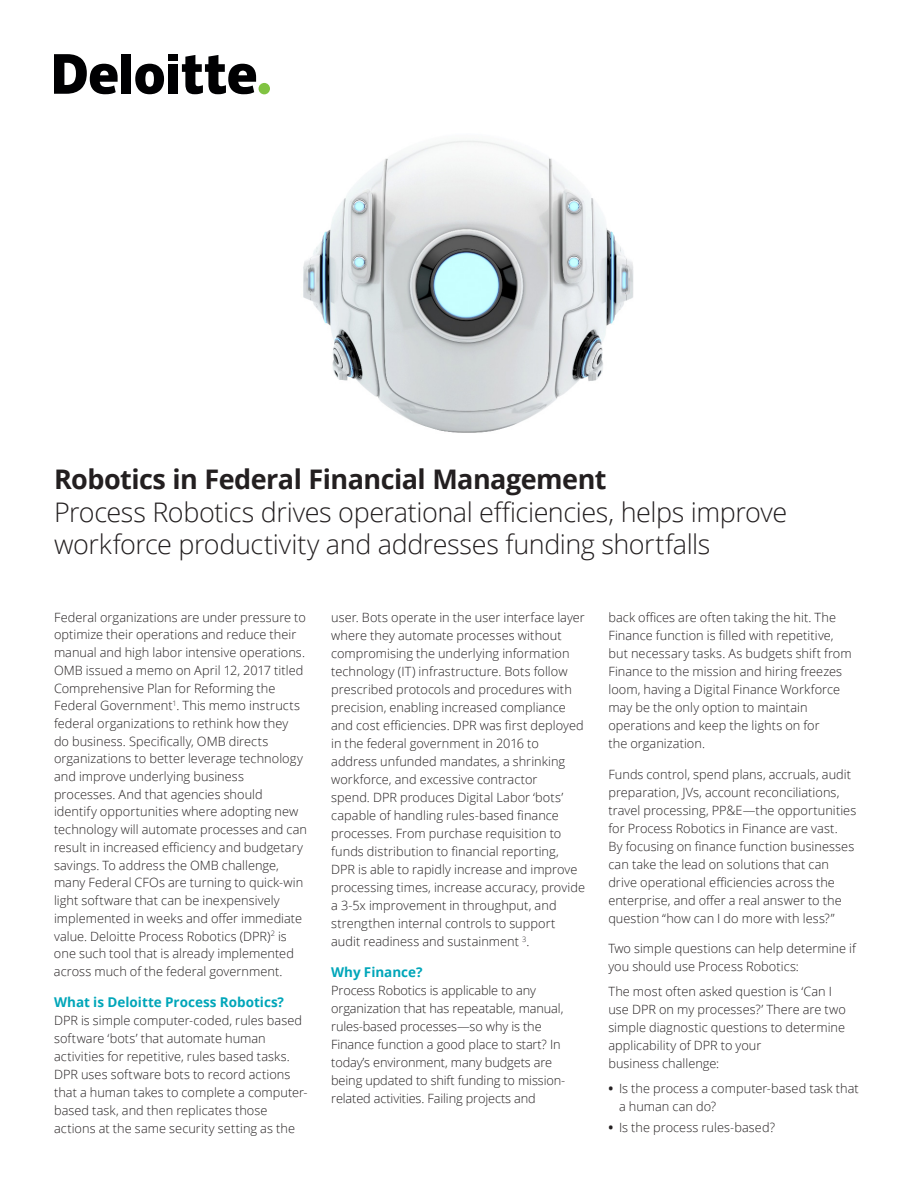
<style>
.page{position:relative;width:918px;height:1188px;background:#fff}
.page>*{position:absolute;margin:0;border:0;box-sizing:border-box;transform-origin:0 0}
.Cover_subheading_lig{font:300 27px/32.4px "Open Sans";letter-spacing:-.015em;color:#231f20}
.Subhead_A__8_5_12pt{font:700 13.5px "Open Sans";color:#00a6b9}
.Body_copy__8_5_12pt{font:700 13.5px "Open Sans";letter-spacing:-.005em;color:#00a6b9}
.Body_copy__8_5_12pt-2{font:300 12.75px/18px "Open Sans";letter-spacing:.005em;color:#231f20}
.s1{font-weight:700}
</style>
<div class="page">
<div style="left:259px;top:83px;width:11px;height:11px;background:#81c342;border-radius:50%"></div>
<div style="left:121px;top:54px;width:10px;height:40px;background:#000002"></div>
<svg style="left:135px;top:64px;width:29px;height:30px"></svg>
<div style="left:168px;top:64px;width:10px;height:30px;background:#000002"></div>
<div style="left:168px;top:54px;width:10px;height:7px;background:#000002"></div>
<svg style="left:182px;top:55px;width:74px;height:39px"></svg>
<svg style="left:54px;top:54px;width:64px;height:40px"></svg>
<img style="left:303px;top:140px;width:331px;height:293px">
<p class="Cover_subheading_lig" style="left:54px;top:463px;width:735px"><span class="s1">Robotics in Federal Financial Management<br></span>Process Robotics drives operational efficiencies, helps improve workforce productivity and addresses funding shortfalls</p>
<p class="Body_copy__8_5_12pt-2" style="left:54px;top:608px;width:255px">Federal organizations are under pressure to optimize their operations and reduce their manual and high labor intensive operations.<br>OMB issued a memo on April 12, 2017 titled Comprehensive Plan for Reforming the Federal Government<sup>1</sup>. This memo instructs federal organizations to rethink how they<br>do business. Specifically, OMB directs organizations to better leverage technology and improve underlying business processes. And that agencies should identify opportunities where adopting new technology will automate processes and can result in increased efficiency and budgetary savings. To address the OMB challenge, many Federal CFOs are turning to quick-win light software that can be inexpensively implemented in weeks and offer immediate value. Deloitte Process Robotics (DPR)<sup>2</sup> is one such tool that is already implemented across much of the federal government.</p>
<p class="Subhead_A__8_5_12pt" style="left:54px;top:993px;width:232px">What is Deloitte Process Robotics?</p>
<p class="Body_copy__8_5_12pt-2" style="left:54px;top:1011px;width:255px">DPR is simple computer-coded, rules based software ‘bots’ that automate human activities for repetitive, rules based tasks.<br>DPR uses software bots to record actions that a human takes to complete a computer&shy;based task, and then replicates those actions at the same security setting as the</p>
<p class="Body_copy__8_5_12pt-2" style="left:331px;top:608px;width:255px">user. Bots operate in the user interface layer where they automate processes without compromising the underlying information technology (IT) infrastructure. Bots follow prescribed protocols and procedures with precision, enabling increased compliance and cost efficiencies. DPR was first deployed in the federal government in 2016 to address unfunded mandates, a shrinking workforce, and excessive contractor<br>spend. DPR produces Digital Labor ‘bots’ capable of handling rules-based finance processes. From purchase requisition to funds distribution to financial reporting, DPR is able to rapidly increase and improve processing times, increase accuracy, provide a 3-5x improvement in throughput, and strengthen internal controls to support audit readiness and sustainment <sup>3</sup>.</p>
<p class="Body_copy__8_5_12pt" style="left:331px;top:962px;width:93px">Why Finance?</p>
<p class="Body_copy__8_5_12pt-2" style="left:331px;top:981px;width:236px">Process Robotics is applicable to any organization that has repeatable, manual, rules-based processes—so why is the Finance function a good place to start? In today’s environment, many budgets are being updated to shift funding to mission&shy;related activities. Failing projects and</p>
<p class="Body_copy__8_5_12pt-2" style="left:608px;top:608px;width:245px">back offices are often taking the hit. The Finance function is filled with repetitive, but necessary tasks. As budgets shift from Finance to the mission and hiring freezes loom, having a Digital Finance Workforce may be the only option to maintain operations and keep the lights on for<br>the organization.</p>
<p class="Body_copy__8_5_12pt-2" style="left:608px;top:765px;width:249px">Funds control, spend plans, accruals, audit preparation, JVs, account reconciliations, travel processing, PP&amp;E—the opportunities for Process Robotics in Finance are vast.<br>By focusing on finance function businesses can take the lead on solutions that can drive operational efficiencies across the enterprise, and offer a real answer to the question “how can I do more with less?”</p>
<p class="Body_copy__8_5_12pt-2" style="left:608px;top:939px;width:249px">Two simple questions can help determine if you should use Process Robotics:</p>
<p class="Body_copy__8_5_12pt-2" style="left:608px;top:982px;width:239px">The most often asked question is ‘Can I use DPR on my processes?’ There are two simple diagnostic questions to determine applicability of DPR to your<br>business challenge:</p>
<p class="Body_copy__8_5_12pt-2" style="left:619px;top:1079px;width:241px;text-indent:-11px"><span class="s1">•</span> Is the process a computer-based task that a human can do?</p>
<p class="Body_copy__8_5_12pt-2" style="left:608px;top:1118px;width:168px"><span class="s1">•</span> Is the process rules-based?</p>
</div>
